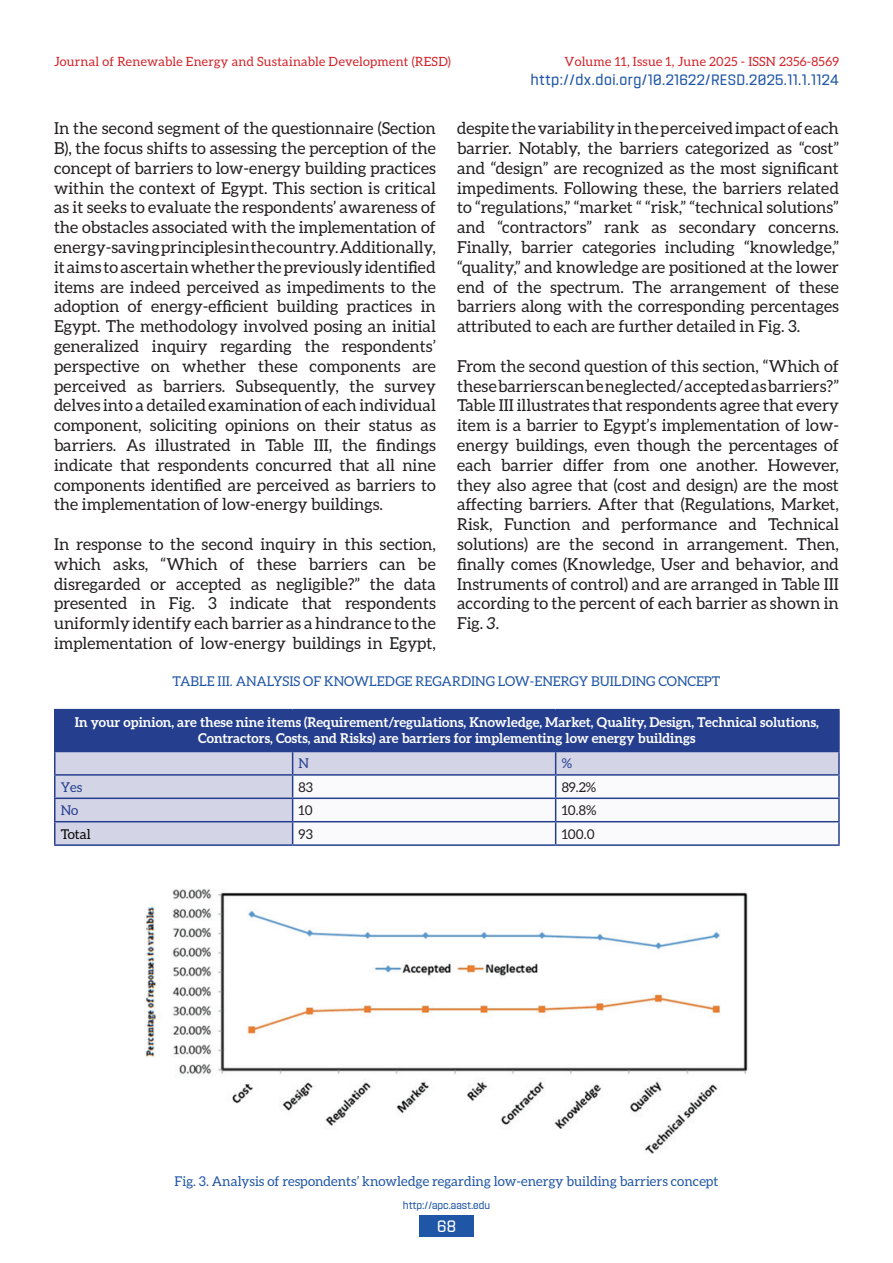
<style>
.page{position:relative;width:893px;height:1263px;background:#fff}
.page>*{position:absolute;margin:0;border:0;box-sizing:border-box;transform-origin:0 0}
.t1{font:16.5px/19.8px "Aleo";color:#231f20;text-align:justify}
.t2{font:semi-condensed 16.5px "Navine Demo";color:#fff}
.t3{font:semi-condensed 15px "Navine Demo";letter-spacing:.03em;color:#2056a6}
.t4{font:700 13.5px/16.2px "Aleo";color:#fff;text-align:center}
.t5{font:13.5px "Aleo";color:#2056a6}
.t6{font:13.5px "Aleo";color:#231f20}
.t7{font:13.5px "Aleo";color:#253f8e}
.t8{font:13.5px "Aleo";color:#040503}
.t9{font:12.75px "Aleo";letter-spacing:.02em;color:#d1232a}
.t10{font:semi-condensed 10.5px "Navine Demo";color:#2056a6}
.s1{font-style:italic}
</style>
<div class="page">
<div style="left:419px;top:1215px;width:54px;height:21px;background:#2056a6"></div>
<div style="left:55px;top:710px;width:784px;height:41px;background:#253f8e"></div>
<div style="left:56px;top:752px;width:236px;height:92px;background:#d4d4e7"></div>
<hr style="left:54px;top:709px;width:239px;height:1px;background:#253f8e">
<hr style="left:54px;top:710px;width:2px;height:41px;background:#253f8e">
<hr style="left:293px;top:709px;width:263px;height:1px;background:#253f8e">
<hr style="left:556px;top:709px;width:284px;height:1px;background:#253f8e">
<hr style="left:838px;top:710px;width:2px;height:41px;background:#253f8e">
<hr style="left:838px;top:776px;width:2px;height:21px;background:#253f8e">
<hr style="left:556px;top:797px;width:284px;height:2px;background:#253f8e">
<hr style="left:838px;top:799px;width:2px;height:22px;background:#253f8e">
<hr style="left:556px;top:821px;width:284px;height:1px;background:#253f8e">
<hr style="left:838px;top:822px;width:2px;height:22px;background:#253f8e">
<hr style="left:293px;top:844px;width:263px;height:2px;background:#253f8e">
<hr style="left:556px;top:844px;width:284px;height:2px;background:#253f8e">
<hr style="left:54px;top:776px;width:2px;height:21px;background:#253f8e">
<hr style="left:54px;top:797px;width:239px;height:2px;background:#253f8e">
<hr style="left:54px;top:799px;width:2px;height:22px;background:#253f8e">
<hr style="left:54px;top:821px;width:239px;height:1px;background:#253f8e">
<hr style="left:54px;top:822px;width:2px;height:22px;background:#253f8e">
<hr style="left:54px;top:844px;width:239px;height:2px;background:#253f8e">
<hr style="left:54px;top:752px;width:2px;height:22px;background:#253f8e">
<hr style="left:54px;top:751px;width:239px;height:1px;background:#253f8e">
<hr style="left:293px;top:751px;width:263px;height:1px;background:#253f8e">
<hr style="left:556px;top:751px;width:284px;height:1px;background:#253f8e">
<svg style="left:292px;top:752px;width:547px;height:93px"></svg>
<hr style="left:838px;top:752px;width:2px;height:22px;background:#253f8e">
<hr style="left:54px;top:774px;width:239px;height:2px;background:#253f8e">
<hr style="left:293px;top:774px;width:263px;height:2px;background:#253f8e">
<hr style="left:556px;top:774px;width:284px;height:2px;background:#253f8e">
<img style="left:145px;top:889px;width:603px;height:265px">
<p class="t9" style="left:54px;top:54px;width:398px">Journal of Renewable Energy and Sustainable Development (RESD)</p>
<p class="t9" style="left:564px;top:54px;width:276px">Volume 11, Issue 1, June 2025 - ISSN 2356-8569</p>
<p class="t1" style="left:54px;top:118px;width:383px">In the second segment of the questionnaire (Section B), the focus shifts to assessing the perception of the concept of barriers to low-energy building practices within the context of Egypt. This section is critical as it seeks to evaluate the respondents’ awareness of the obstacles associated with the implementation of energy-saving principles in the country. Additionally, it aims to ascertain whether the previously identified items are indeed perceived as impediments to the adoption of energy-efficient building practices in Egypt. The methodology involved posing an initial generalized inquiry regarding the respondents’ perspective on whether these components are perceived as barriers. Subsequently, the survey delves into a detailed examination of each individual component, soliciting opinions on their status as barriers. As illustrated in Table III, the findings indicate that respondents concurred that all nine components identified are perceived as barriers to the implementation of low-energy buildings.</p>
<p class="t1" style="left:54px;top:534px;width:383px">In response to the second inquiry in this section, which asks, “Which of these barriers can be disregarded or accepted as negligible?” the data presented in Fig. 3 indicate that respondents uniformly identify each barrier as a hindrance to the implementation of low-energy buildings in Egypt,</p>
<p class="t3" style="left:530px;top:72px;width:310px">http://dx.doi.org/10.21622/RESD.2025.11.1.1124</p>
<p class="t1" style="left:457px;top:118px;width:383px">despite the variability in the perceived impact of each barrier. Notably, the barriers categorized as “cost” and “design” are recognized as the most significant impediments. Following these, the barriers related to “regulations,” “market “ “risk,” “technical solutions” and “contractors” rank as secondary concerns.<br>Finally, barrier categories including “knowledge,” “quality,” and knowledge are positioned at the lower end of the spectrum. The arrangement of these barriers along with the corresponding percentages attributed to each are further detailed in Fig. 3.</p>
<p class="t1" style="left:457px;top:356px;width:383px">From the second question of this section, “Which of these barriers can be neglected/ accepted as barriers?” Table III illustrates that respondents agree that every item is a barrier to Egypt’s implementation of low&shy;energy buildings, even though the percentages of each barrier differ from one another. However, they also agree that (cost and design) are the most affecting barriers. After that (Regulations, Market, Risk, Function and performance and Technical solutions) are the second in arrangement. Then, finally comes (Knowledge, User and behavior, and Instruments of control) and are arranged in Table III according to the percent of each barrier as shown in Fig. <span class="s1">3.</span></p>
<p class="t5" style="left:173px;top:673px;width:549px">TABLE III. ANALYSIS OF KNOWLEDGE REGARDING LOW-ENERGY BUILDING CONCEPT</p>
<p class="t4" style="left:75px;top:713px;width:746px">In your opinion, are these nine items (Requirement/regulations, Knowledge, Market, Quality, Design, Technical solutions,<br>Contractors, Costs, and Risks) are barriers for implementing low energy buildings</p>
<p class="t7" style="left:299px;top:756px;width:12px">N</p>
<p class="t7" style="left:562px;top:756px;width:12px">%</p>
<p class="t7" style="left:61px;top:779px;width:23px">Yes</p>
<p class="t6" style="left:299px;top:779px;width:16px">83</p>
<p class="t6" style="left:562px;top:779px;width:36px">89.2%</p>
<p class="t7" style="left:61px;top:803px;width:19px">No</p>
<p class="t6" style="left:299px;top:803px;width:16px">10</p>
<p class="t6" style="left:562px;top:803px;width:36px">10.8%</p>
<p class="t8" style="left:61px;top:826px;width:31px">Total</p>
<p class="t6" style="left:299px;top:826px;width:16px">93</p>
<p class="t6" style="left:562px;top:826px;width:34px">100.0</p>
<p class="t5" style="left:175px;top:1173px;width:545px">Fig. 3. Analysis of respondents’ knowledge regarding low-energy building barriers concept</p>
<p class="t10" style="left:403px;top:1200px;width:89px">http://apc.aast.edu</p>
<p class="t2" style="left:437px;top:1217px;width:20px">68</p>
</div>
